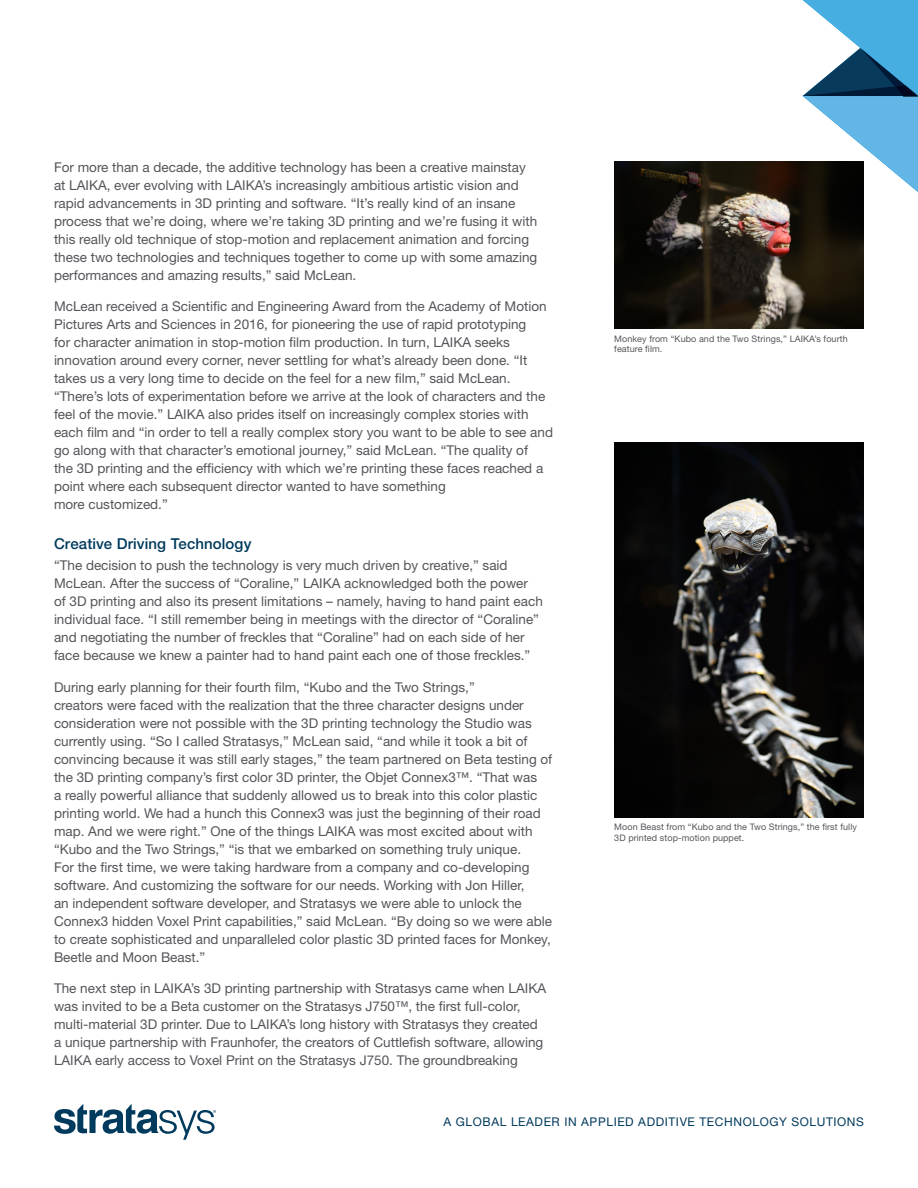
<style>
.page{position:relative;width:918px;height:1188px;background:#fff}
.page>*{position:absolute;margin:0;border:0;box-sizing:border-box;transform-origin:0 0}
.CONT_-_Para_Subhead{font:500 15px "Helvetica Neue LT Std";letter-spacing:.005em;color:#003a5d}
.CONT_-_Body{font:13.5px/18px "Helvetica Neue LT Std";color:#54555a}
.t1{font:12px "Helvetica Neue LT Std";letter-spacing:.05em;color:#003a5d}
.CONT_-_Image_Caption{font:9px/10.5px "Helvetica Neue LT Std";letter-spacing:.01em;color:#54555a}
</style>
<div class="page">
<svg style="left:54px;top:1104px;width:162px;height:36px"></svg>
<svg style="left:803px;top:0;width:115px;height:192px"></svg>
<img style="left:614px;top:162px;width:250px;height:167px">
<img style="left:614px;top:443px;width:250px;height:374px">
<p class="CONT_-_Body" style="left:54px;top:158px;width:485px">For more than a decade, the additive technology has been a creative mainstay at LAIKA, ever evolving with LAIKA’s increasingly ambitious artistic vision and rapid advancements in 3D printing and software. “It’s really kind of an insane process that we’re doing, where we’re taking 3D printing and we’re fusing it with this really old technique of stop-motion and replacement animation and forcing these two technologies and techniques together to come up with some amazing performances and amazing results,” said McLean.</p>
<p class="CONT_-_Body" style="left:54px;top:297px;width:501px">McLean received a Scientific and Engineering Award from the Academy of Motion Pictures Arts and Sciences in 2016, for pioneering the use of rapid prototyping<br>for character animation in stop-motion film production. In turn, LAIKA seeks innovation around every corner, never settling for what’s already been done. “It takes us a very long time to decide on the feel for a new film,” said McLean. “There’s lots of experimentation before we arrive at the look of characters and the feel of the movie.” LAIKA also prides itself on increasingly complex stories with each film and “in order to tell a really complex story you want to be able to see and go along with that character’s emotional journey,” said McLean. “The quality of<br>the 3D printing and the efficiency with which we’re printing these faces reached a point where each subsequent director wanted to have something<br>more customized.”</p>
<p class="CONT_-_Para_Subhead" style="left:54px;top:535px;width:199px">Creative Driving Technology</p>
<p class="CONT_-_Body" style="left:54px;top:556px;width:490px">“The decision to push the technology is very much driven by creative,” said McLean. After the success of “Coraline,” LAIKA acknowledged both the power of 3D printing and also its present limitations – namely, having to hand paint each individual face. “I still remember being in meetings with the director of “Coraline” and negotiating the number of freckles that “Coraline” had on each side of her face because we knew a painter had to hand paint each one of those freckles.”</p>
<p class="CONT_-_Body" style="left:54px;top:678px;width:500px">During early planning for their fourth film, “Kubo and the Two Strings,”<br>creators were faced with the realization that the three character designs under consideration were not possible with the 3D printing technology the Studio was currently using. “So I called Stratasys,” McLean said, “and while it took a bit of convincing because it was still early stages,” the team partnered on Beta testing of the 3D printing company’s first color 3D printer, the Objet Connex3™. “That was<br>a really powerful alliance that suddenly allowed us to break into this color plastic printing world. We had a hunch this Connex3 was just the beginning of their road map. And we were right.” One of the things LAIKA was most excited about with “Kubo and the Two Strings,” “is that we embarked on something truly unique.<br>For the first time, we were taking hardware from a company and co-developing software. And customizing the software for our needs. Working with Jon Hiller,<br>an independent software developer, and Stratasys we were able to unlock the Connex3 hidden Voxel Print capabilities,” said McLean. “By doing so we were able to create sophisticated and unparalleled color plastic 3D printed faces for Monkey, Beetle and Moon Beast.”</p>
<p class="CONT_-_Body" style="left:54px;top:979px;width:494px">The next step in LAIKA’s 3D printing partnership with Stratasys came when LAIKA was invited to be a Beta customer on the Stratasys J750™, the first full-color, multi-material 3D printer. Due to LAIKA’s long history with Stratasys they created a unique partnership with Fraunhofer, the creators of Cuttlefish software, allowing LAIKA early access to Voxel Print on the Stratasys J750. The groundbreaking</p>
<p class="CONT_-_Image_Caption" style="left:614px;top:333px;width:235px">Monkey from “Kubo and the Two Strings,” LAIKA’s fourth feature film.</p>
<p class="CONT_-_Image_Caption" style="left:614px;top:822px;width:244px">Moon Beast from “Kubo and the Two Strings,” the first fully<br>3D printed stop-motion puppet.</p>
<p class="t1" style="left:444px;top:1115px;width:422px">A GLOBAL LEADER IN APPLIED ADDITIVE TECHNOLOGY SOLUTIONS</p>
</div>
